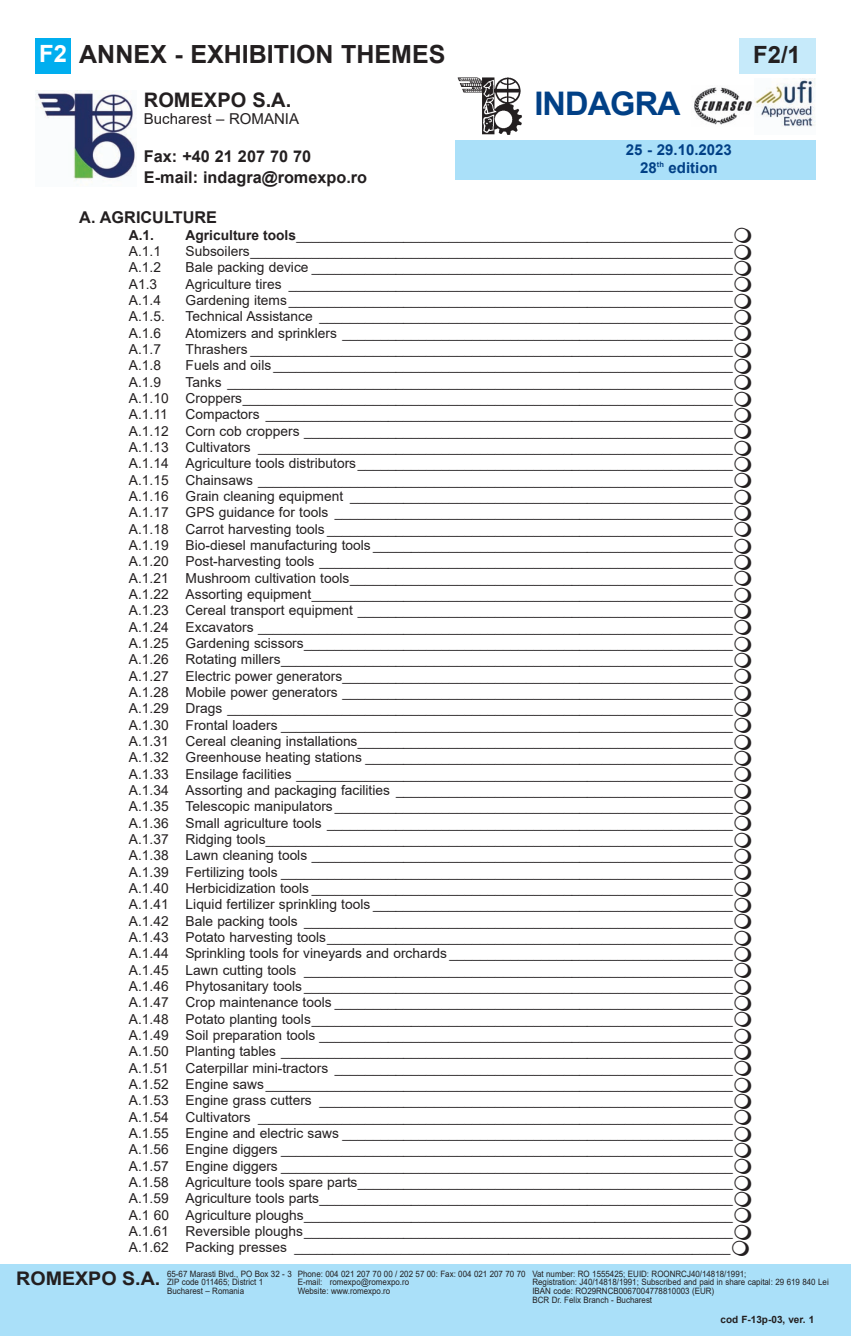
<style>
.page{position:relative;width:851px;height:1336px;background:#fff}
.page>*{position:absolute;margin:0;border:0;box-sizing:border-box;transform-origin:0 0}
.t1{font:700 32.5px "Arial";letter-spacing:-.03em;color:#014086}
.t2{font:700 25px "Arial";color:#231f20}
.t3{font:700 23.75px "Arial";color:#231f20}
.t4{font:700 23.75px "Arial";color:#fff}
.t5{font:700 20px "Arial";color:#231f20}
.t6{font:700 18.75px "Arial";color:#231f20;scale:1.05 1}
.t7{font:700 16.25px/21.2px "Arial";color:#231f20}
.t8{font:700 15px/18px "Arial";color:#014086;text-align:center}
.t9{font:15px "Arial";color:#231f20}
.t10{font:13.75px/16.4px "Arial";color:#231f20;text-align:justify}
.t11{font:700 13.75px "Arial";color:#231f20}
.t12{font:700 10px "Arial";color:#231f20}
.t13{font:8.75px/8.8px "Arial";color:#231f20;scale:.91 1}
.s1{font-weight:700}
</style>
<div class="page">
<div style="left:0;top:1264px;width:850px;height:72px;background:#aae0f9"></div>
<div style="left:738px;top:39px;width:77px;height:35px;background:#c6eafa"></div>
<div style="left:35px;top:38px;width:36px;height:35px;background:#00aeef"></div>
<div style="left:455px;top:141px;width:360px;height:39px;background:#aae0f9"></div>
<img style="left:457px;top:77px;width:65px;height:58px">
<img style="left:35px;top:90px;width:101px;height:91px">
<img style="left:755px;top:79px;width:60px;height:48px">
<img style="left:694px;top:87px;width:59px;height:38px">
<h3 class="t4" style="left:39px;top:40px;width:29px">F2</h3>
<h3 class="t3" style="left:753px;top:41px;width:49px">F2/1</h3>
<h3 class="t5" style="left:144px;top:89px;width:149px">ROMEXPO S.A.</h3>
<p class="t9" style="left:144px;top:111px;width:157px">Bucharest – ROMANIA</p>
<p class="t7" style="left:144px;top:146px;width:225px">Fax: +40 21 207 70 70<br>E-mail: indagra@romexpo.ro</p>
<h2 class="t2" style="left:79px;top:41px;width:367px">ANNEX - EXHIBITION THEMES</h2>
<h1 class="t1" style="left:534px;top:85px;width:148px">INDAGRA</h1>
<p class="t8" style="left:626px;top:140px;width:107px">25 - 29.10.2023<br>28<sup>th</sup> edition</p>
<p class="t7" style="left:79px;top:207px;width:139px">A. AGRICULTURE</p>
<p class="t11" style="left:129px;top:227px;width:27px">A.1.</p>
<p class="t10" style="left:186px;top:227px;width:548px"><span class="s1">Agriculture tools</span>_________________________________________________________</p>
<p class="t10" style="left:129px;top:243px;width:34px">A.1.1</p>
<p class="t10" style="left:186px;top:243px;width:548px">Subsoilers_______________________________________________________________</p>
<p class="t10" style="left:129px;top:259px;width:34px">A.1.2</p>
<p class="t10" style="left:186px;top:259px;width:548px">Bale packing device _______________________________________________________</p>
<p class="t10" style="left:129px;top:276px;width:30px">A1.3</p>
<p class="t10" style="left:186px;top:276px;width:548px">Agriculture tires __________________________________________________________</p>
<p class="t10" style="left:129px;top:292px;width:34px">A.1.4</p>
<p class="t10" style="left:186px;top:292px;width:548px">Gardening items __________________________________________________________</p>
<p class="t10" style="left:129px;top:308px;width:37px">A.1.5.</p>
<p class="t10" style="left:186px;top:308px;width:548px">Technical Assistance ______________________________________________________</p>
<p class="t10" style="left:129px;top:325px;width:34px">A.1.6</p>
<p class="t10" style="left:186px;top:325px;width:548px">Atomizers and sprinklers ___________________________________________________</p>
<p class="t10" style="left:129px;top:341px;width:34px">A.1.7</p>
<p class="t10" style="left:186px;top:341px;width:548px">Thrashers _______________________________________________________________</p>
<p class="t10" style="left:129px;top:357px;width:34px">A.1.8</p>
<p class="t10" style="left:186px;top:357px;width:548px">Fuels and oils ____________________________________________________________</p>
<p class="t10" style="left:129px;top:374px;width:34px">A.1.9</p>
<p class="t10" style="left:129px;top:374px;width:605px;text-indent:57px">Tanks __________________________________________________________________ A.1.10 Croppers________________________________________________________________ A.1.11</p>
<p class="t10" style="left:129px;top:406px;width:605px;text-indent:57px">Compactors _____________________________________________________________ A.1.12 Corn cob croppers ________________________________________________________ A.1.13 Cultivators ______________________________________________________________ A.1.14 Agriculture tools distributors _________________________________________________ A.1.15 Chainsaws ______________________________________________________________ A.1.16 Grain cleaning equipment __________________________________________________ A.1.17 GPS guidance for tools ____________________________________________________ A.1.18 Carrot harvesting tools _____________________________________________________ A.1.19 Bio-diesel manufacturing tools _______________________________________________ A.1.20 Post-harvesting tools ______________________________________________________ A.1.21 Mushroom cultivation tools__________________________________________________ A.1.22 Assorting equipment_______________________________________________________ A.1.23 Cereal transport equipment _________________________________________________ A.1.24 Excavators ______________________________________________________________ A.1.25 Gardening scissors________________________________________________________ A.1.26 Rotating millers___________________________________________________________ A.1.27 Electric power generators___________________________________________________ A.1.28 Mobile power generators ___________________________________________________ A.1.29 Drags __________________________________________________________________ A.1.30 Frontal loaders ___________________________________________________________ A.1.31 Cereal cleaning installations_________________________________________________ A.1.32 Greenhouse heating stations ________________________________________________ A.1.33 Ensilage facilities _________________________________________________________ A.1.34 Assorting and packaging facilities ____________________________________________ A.1.35 Telescopic manipulators ____________________________________________________ A.1.36 Small agriculture tools _____________________________________________________ A.1.37 Ridging tools_____________________________________________________________ A.1.38 Lawn cleaning tools _______________________________________________________ A.1.39 Fertilizing tools ___________________________________________________________ A.1.40 Herbicidization tools _______________________________________________________ A.1.41 Liquid fertilizer sprinkling tools _______________________________________________ A.1.42 Bale packing tools ________________________________________________________ A.1.43 Potato harvesting tools_____________________________________________________ A.1.44 Sprinkling tools for vineyards and orchards _____________________________________ A.1.45 Lawn cutting tools ________________________________________________________ A.1.46 Phytosanitary tools ________________________________________________________ A.1.47 Crop maintenance tools ____________________________________________________ A.1.48 Potato planting tools_______________________________________________________ A.1.49 Soil preparation tools ______________________________________________________ A.1.50 Planting tables ___________________________________________________________ A.1.51 Caterpillar mini-tractors ____________________________________________________ A.1.52 Engine saws _____________________________________________________________ A.1.53 Engine grass cutters ______________________________________________________ A.1.54 Cultivators ______________________________________________________________ A.1.55 Engine and electric saws ___________________________________________________ A.1.56 Engine diggers ___________________________________________________________ A.1.57 Engine diggers ___________________________________________________________ A.1.58 Agriculture tools spare parts_________________________________________________ A.1.59 Agriculture tools parts______________________________________________________ A.1 60 Agriculture ploughs________________________________________________________ A.1.61 Reversible ploughs________________________________________________________ A.1.62 Packing presses _________________________________________________________</p>
<h3 class="t6" style="left:16px;top:1268px;width:139px">ROMEXPO S.A.</h3>
<p class="t13" style="left:167px;top:1269px;width:138px">65-67 Marasti Blvd., PO Box 32 - 3<br>ZIP code 011465; District 1<br>Bucharest – Romania</p>
<p class="t13" style="left:532px;top:1269px;width:327px">Vat number: RO 1555425; EUID: ROONRCJ40/14818/1991;<br>Registration: J40/14818/1991; Subscribed and paid in share capital: 29 619 840 Lei IBAN code: RO29RNCB0067004778810003 (EUR)<br>BCR Dr. Felix Branch - Bucharest</p>
<p class="t13" style="left:298px;top:1269px;width:252px">Phone: 004 021 207 70 00 / 202 57 00: Fax: 004 021 207 70 70<br>E-mail: romexpo@romexpo.ro<br>Website: www.romexpo.ro</p>
<p class="t12" style="left:720px;top:1314px;width:95px">cod F-13p-03, ver. 1</p>
</div>
